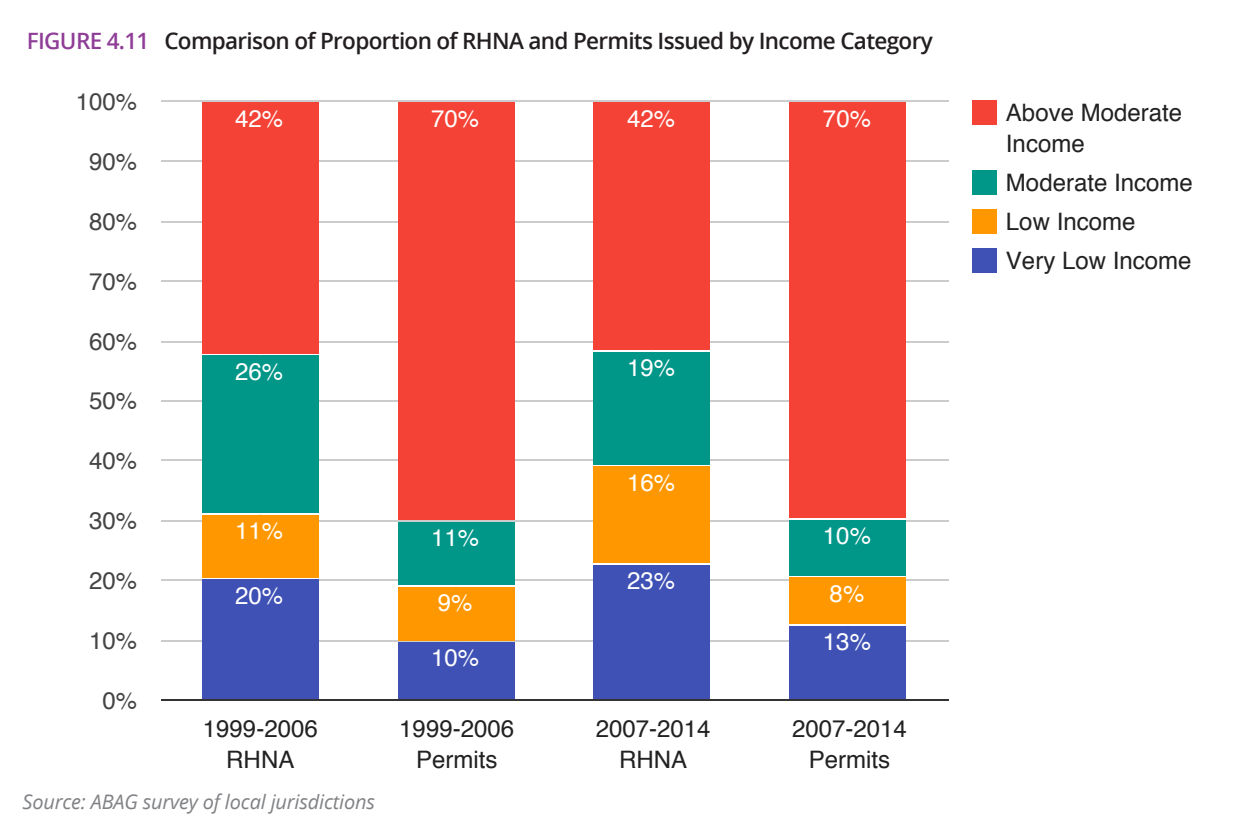
<style>
.page{position:relative;width:1238px;height:833px;background:#fff}
.page>*{position:absolute;margin:0;border:0;box-sizing:border-box;transform-origin:0 0}
.t1{font:24px/31.5px "Helvetica";color:#222;text-align:center}
.t2{font:24px "Helvetica";color:#fff}
.t3{font:24px "Helvetica";color:#444}
.t4{font:600 22.5px "Open Sans";letter-spacing:-.03em;color:#231f20}
.t5{font:italic 20px "Open Sans";letter-spacing:-.01em;color:#808285}
.s1{color:#8f3e97}
</style>
<div class="page">
<div style="left:972px;top:100px;width:24px;height:25px;background:#f44336"></div>
<div style="left:972px;top:171px;width:24px;height:24px;background:#009688"></div>
<div style="left:972px;top:209px;width:24px;height:25px;background:#ff9800"></div>
<div style="left:972px;top:248px;width:24px;height:24px;background:#3f51b5"></div>
<hr style="left:161px;top:640px;width:787px;height:2px;background:#ccc">
<hr style="left:161px;top:579px;width:787px;height:2px;background:#ccc">
<hr style="left:161px;top:520px;width:787px;height:2px;background:#ccc">
<hr style="left:161px;top:459px;width:787px;height:2px;background:#ccc">
<hr style="left:161px;top:400px;width:787px;height:2px;background:#ccc">
<hr style="left:161px;top:341px;width:787px;height:2px;background:#ccc">
<hr style="left:161px;top:280px;width:787px;height:2px;background:#ccc">
<hr style="left:161px;top:221px;width:787px;height:1px;background:#ccc">
<hr style="left:161px;top:160px;width:787px;height:1px;background:#ccc">
<hr style="left:161px;top:100px;width:787px;height:2px;background:#ccc">
<div style="left:202px;top:579px;width:116px;height:120px;background:#3f51b5"></div>
<div style="left:398px;top:642px;width:116px;height:57px;background:#3f51b5"></div>
<div style="left:594px;top:564px;width:116px;height:135px;background:#3f51b5"></div>
<div style="left:789px;top:625px;width:117px;height:74px;background:#3f51b5"></div>
<div style="left:202px;top:514px;width:116px;height:63px;background:#ff9800"></div>
<div style="left:398px;top:586px;width:116px;height:54px;background:#ff9800"></div>
<div style="left:594px;top:466px;width:116px;height:96px;background:#ff9800"></div>
<div style="left:789px;top:577px;width:117px;height:46px;background:#ff9800"></div>
<div style="left:202px;top:355px;width:116px;height:158px;background:#009688"></div>
<div style="left:398px;top:522px;width:116px;height:63px;background:#009688"></div>
<div style="left:594px;top:352px;width:116px;height:112px;background:#009688"></div>
<div style="left:789px;top:520px;width:117px;height:55px;background:#009688"></div>
<div style="left:202px;top:102px;width:116px;height:252px;background:#f44336"></div>
<div style="left:398px;top:102px;width:116px;height:418px;background:#f44336"></div>
<div style="left:594px;top:102px;width:116px;height:248px;background:#f44336"></div>
<div style="left:789px;top:102px;width:117px;height:416px;background:#f44336"></div>
<hr style="left:161px;top:699px;width:787px;height:2px;background:#333">
<p class="t4" style="left:27px;top:28px;width:907px"><span class="s1">FIGURE 4.11</span> Comparison of Proportion of RHNA and Permits Issued by Income Category</p>
<p class="t3" style="left:76px;top:83px;width:63px">100%</p>
<p class="t3" style="left:89px;top:143px;width:50px">90%</p>
<p class="t3" style="left:89px;top:203px;width:50px">80%</p>
<p class="t3" style="left:89px;top:263px;width:50px">70%</p>
<p class="t3" style="left:89px;top:322px;width:50px">60%</p>
<p class="t3" style="left:89px;top:382px;width:50px">50%</p>
<p class="t3" style="left:89px;top:442px;width:50px">40%</p>
<p class="t3" style="left:89px;top:502px;width:50px">30%</p>
<p class="t3" style="left:89px;top:562px;width:50px">20%</p>
<p class="t3" style="left:89px;top:622px;width:50px">10%</p>
<p class="t3" style="left:102px;top:682px;width:36px">0%</p>
<p class="t2" style="left:235px;top:100px;width:50px">42%</p>
<p class="t2" style="left:431px;top:100px;width:50px">70%</p>
<p class="t2" style="left:627px;top:100px;width:50px">42%</p>
<p class="t2" style="left:823px;top:100px;width:50px">70%</p>
<p class="t2" style="left:235px;top:353px;width:50px">26%</p>
<p class="t2" style="left:627px;top:349px;width:50px">19%</p>
<p class="t2" style="left:627px;top:464px;width:50px">16%</p>
<p class="t2" style="left:235px;top:512px;width:50px">11%</p>
<p class="t2" style="left:431px;top:519px;width:50px">11%</p>
<p class="t2" style="left:823px;top:517px;width:50px">10%</p>
<p class="t2" style="left:235px;top:576px;width:50px">20%</p>
<p class="t2" style="left:438px;top:584px;width:36px">9%</p>
<p class="t2" style="left:627px;top:561px;width:50px">23%</p>
<p class="t2" style="left:829px;top:574px;width:36px">8%</p>
<p class="t2" style="left:431px;top:639px;width:50px">10%</p>
<p class="t2" style="left:823px;top:622px;width:50px">13%</p>
<p class="t1" style="left:203px;top:713px;width:116px">1999-2006<br>RHNA</p>
<p class="t1" style="left:399px;top:713px;width:116px">1999-2006<br>Permits</p>
<p class="t1" style="left:595px;top:713px;width:116px">2007-2014<br>RHNA</p>
<p class="t1" style="left:792px;top:713px;width:116px">2007-2014<br>Permits</p>
<p class="t5" style="left:22px;top:790px;width:354px">Source: ABAG survey of local jurisdictions</p>
<p class="t1" style="left:1006px;top:97px;width:178px;text-align:left">Above Moderate<br>Income</p>
<p class="t1" style="left:1006px;top:164px;width:188px;line-height:38.8px;text-align:left">Moderate Income<br>Low Income<br>Very Low Income</p>
</div>
